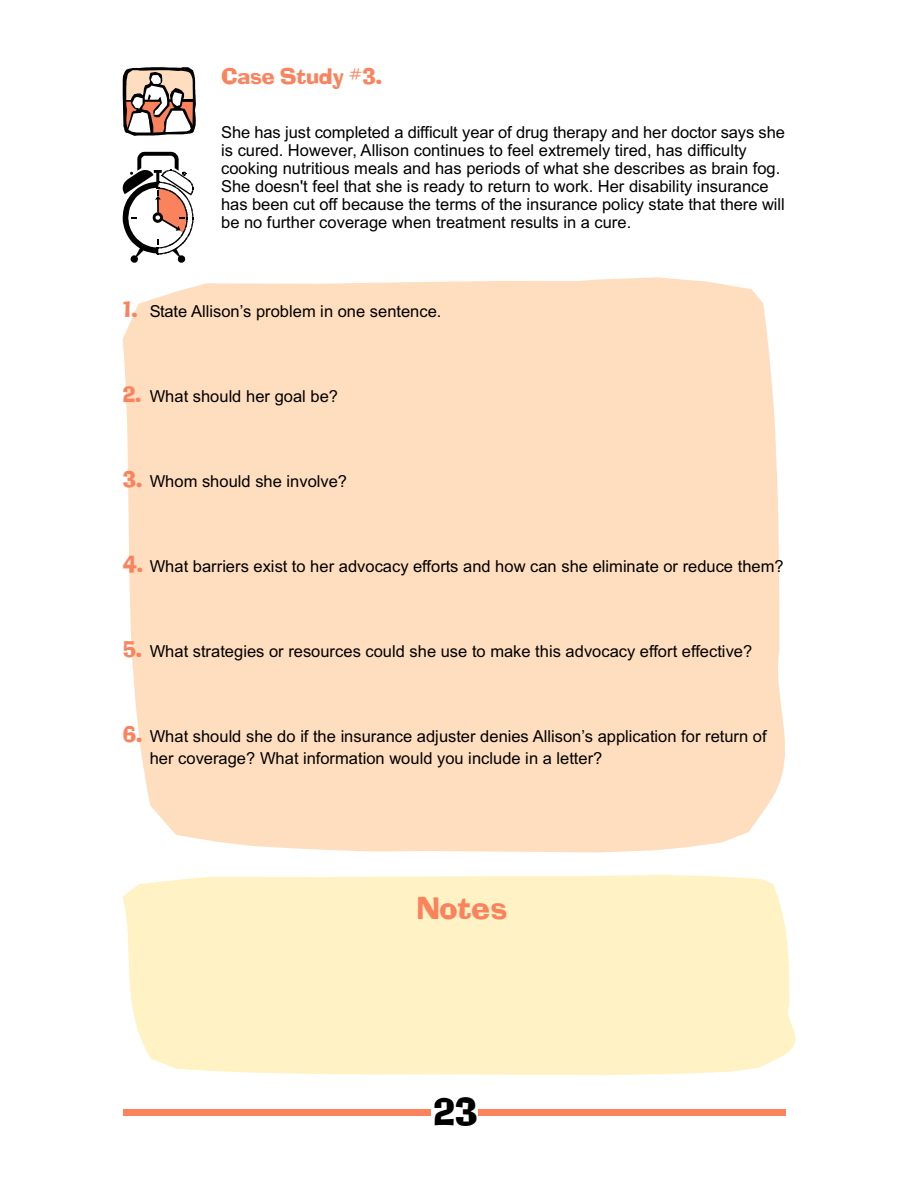
<style>
.page{position:relative;width:918px;height:1188px;background:#fff}
.page>*{position:absolute;margin:0;border:0;box-sizing:border-box;transform-origin:0 0}
.t1{font:36px "Adelaide";color:#000}
.t2{font:30px "Adelaide";color:#fa825c}
.t3{font:21px "Adelaide";color:#fa825c}
.t4{font:16.5px/18px "Arial";color:#000}
.s1{font-family:"Adelaide";font-size:21px;color:#fa825c}
</style>
<div class="page">
<div style="left:123px;top:277px;width:662px;height:576px;background:#ffdebf"></div>
<svg style="left:123px;top:67px;width:73px;height:69px"></svg>
<div style="left:479px;top:1110px;width:307px;height:6px;background:#fa825c"></div>
<div style="left:123px;top:1110px;width:308px;height:6px;background:#fa825c"></div>
<svg style="left:123px;top:152px;width:71px;height:111px"></svg>
<div style="left:123px;top:875px;width:672px;height:200px;background:#fff2c4"></div>
<p class="t3" style="left:221px;top:64px;width:162px">Case Study #3.</p>
<p class="t4" style="left:221px;top:125px;width:565px">She has just completed a difficult year of drug therapy and her doctor says she is cured. However, Allison continues to feel extremely tired, has difficulty cooking nutritious meals and has periods of what she describes as brain fog.<br>She doesn't feel that she is ready to return to work. Her disability insurance has been cut off because the terms of the insurance policy state that there will be no further coverage when treatment results in a cure.</p>
<p class="t4" style="left:123px;top:304px;width:320px"><span class="s1">1.</span> State Allison’s problem in one sentence.</p>
<p class="t4" style="left:123px;top:389px;width:217px"><span class="s1">2.</span> What should her goal be?</p>
<p class="t4" style="left:123px;top:474px;width:226px"><span class="s1">3.</span> Whom should she involve?</p>
<p class="t4" style="left:123px;top:559px;width:662px"><span class="s1">4.</span> What barriers exist to her advocacy efforts and how can she eliminate or reduce them?</p>
<p class="t4" style="left:123px;top:644px;width:631px"><span class="s1">5.</span> What strategies or resources could she use to make this advocacy effort effective?</p>
<p class="t4" style="left:150px;top:726px;width:618px;line-height:22.2px;text-indent:-27px"><span class="s1">6.</span> What should she do if the insurance adjuster denies Allison’s application for return of her coverage? What information would you include in a letter?</p>
<h2 class="t2" style="left:417px;top:890px;width:91px">Notes</h2>
<h1 class="t1" style="left:433px;top:1090px;width:46px">23</h1>
</div>
